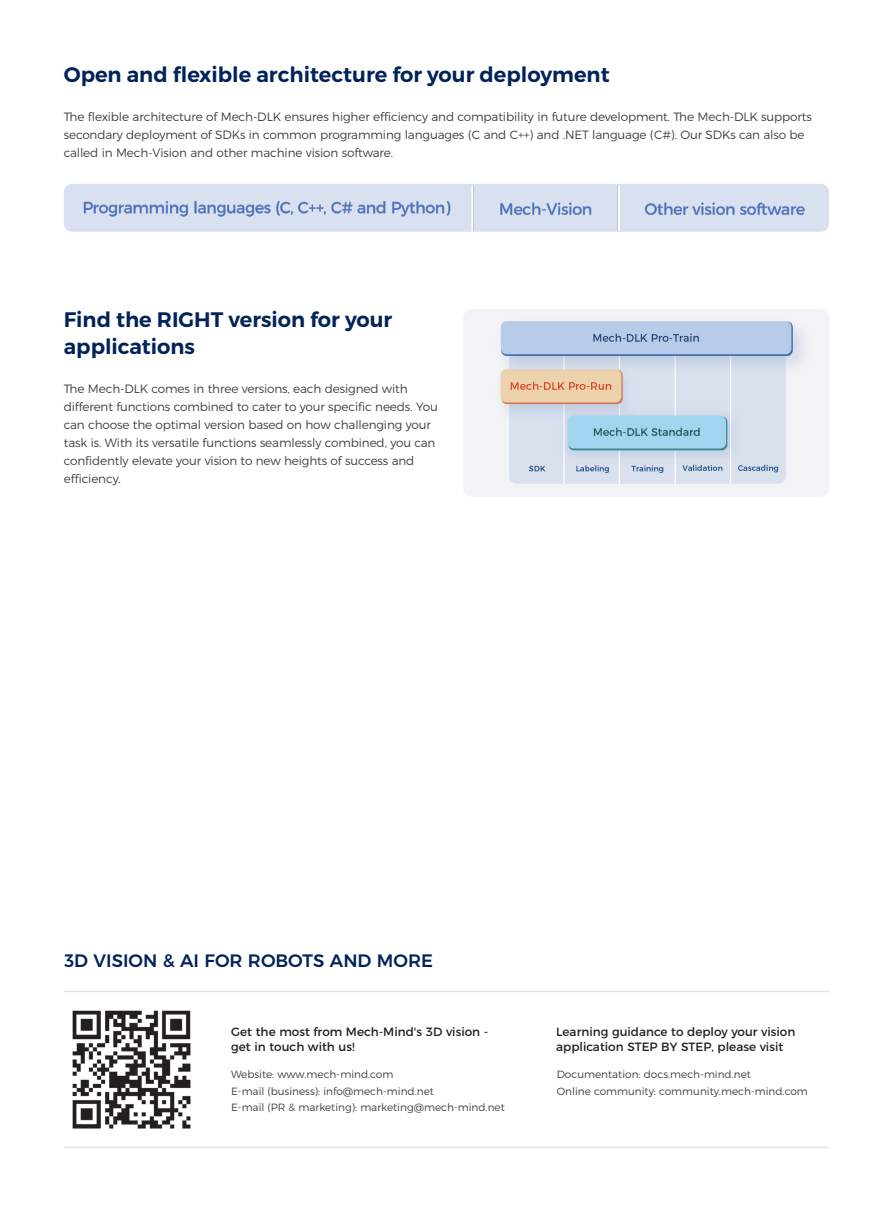
<style>
.page{position:relative;width:893px;height:1212px;background:#fff}
.page>*{position:absolute;margin:0;border:0;box-sizing:border-box;transform-origin:0 0}
.段落样式1{font:600 21px/27px "Montserrat";color:#002359}
.t1{font:500 18px "Montserrat";color:#002359}
.段落样式1-2{font:300 12px/18px "Montserrat";letter-spacing:-.01em;color:#3e3e3f}
.段落样式1-3{font:12px/15px "Montserrat";color:#231f20}
.t2{font:300 10.5px "Montserrat";color:#3e3e3f}
</style>
<div class="page">
<div style="left:64px;top:184px;width:765px;height:48px;background:#d9e1f1;border-radius:9px"></div>
<img style="left:64px;top:185px;width:765px;height:46px">
<img style="left:463px;top:309px;width:366px;height:187px">
<hr style="left:64px;top:991px;width:765px;height:1px;background:#e1e2e4">
<hr style="left:64px;top:1147px;width:765px;height:1px;background:#e1e2e4">
<img style="left:72px;top:1010px;width:119px;height:119px">
<p class="段落样式1" style="left:64px;top:61px;width:547px">Open and flexible architecture for your deployment</p>
<p class="段落样式1-2" style="left:64px;top:106px;width:749px">The flexible architecture of Mech-DLK ensures higher efficiency and compatibility in future development. The Mech-DLK supports secondary deployment of SDKs in common programming languages (C and C++) and .NET language (C#). Our SDKs can also be called in Mech-Vision and other machine vision software.</p>
<p class="段落样式1" style="left:64px;top:306px;width:330px">Find the RIGHT version for your applications</p>
<p class="段落样式1-2" style="left:64px;top:379px;width:376px">The Mech-DLK comes in three versions, each designed with different functions combined to cater to your specific needs. You can choose the optimal version based on how challenging your task is. With its versatile functions seamlessly combined, you can confidently elevate your vision to new heights of success and efficiency.</p>
<p class="t1" style="left:64px;top:946px;width:370px">3D VISION &amp; AI FOR ROBOTS AND MORE</p>
<p class="段落样式1-3" style="left:231px;top:1024px;width:258px">Get the most from Mech-Mind's 3D vision -</p>
<p class="段落样式1-3" style="left:231px;top:1039px;width:125px">get in touch with us!</p>
<p class="t2" style="left:231px;top:1066px;width:164px">Website: www.mech-mind.com</p>
<p class="t2" style="left:231px;top:1083px;width:204px">E-mail (business): info@mech-mind.net</p>
<p class="t2" style="left:231px;top:1099px;width:275px">E-mail (PR &amp; marketing): marketing@mech-mind.net</p>
<p class="段落样式1-3" style="left:556px;top:1024px;width:241px">Learning guidance to deploy your vision application STEP BY STEP, please visit</p>
<p class="t2" style="left:557px;top:1066px;width:196px">Documentation: docs.mech-mind.net</p>
<p class="t2" style="left:557px;top:1083px;width:253px">Online community: community.mech-mind.com</p>
</div>
